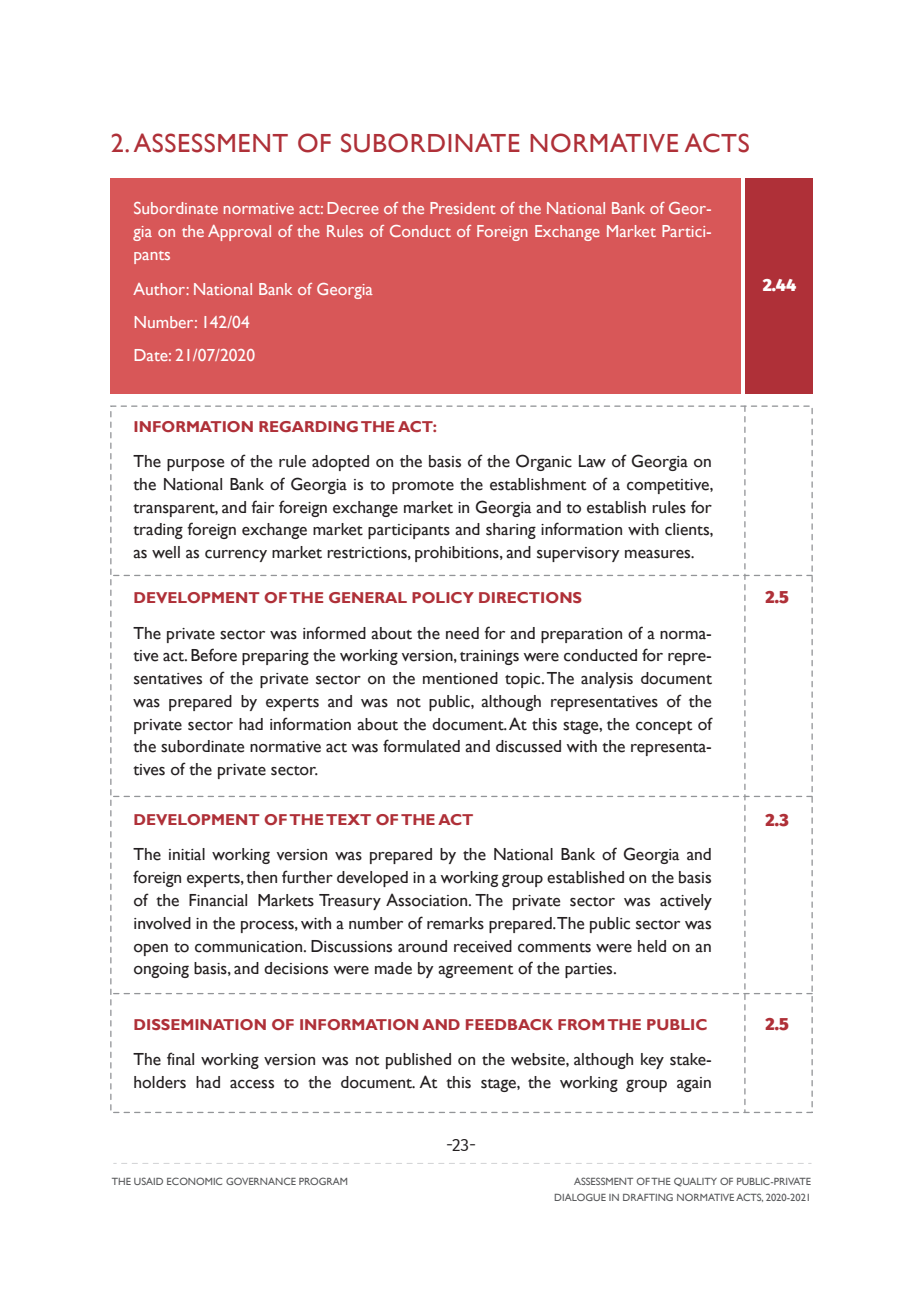
<style>
.page{position:relative;width:923px;height:1295px;background:#fff}
.page>*{position:absolute;margin:0;border:0;box-sizing:border-box;transform-origin:0 0}
.t1{font:26.25px "Gill Sans";letter-spacing:.025em;color:#af3038}
.t2{font:17.5px/22.8px "Gill Sans";color:#231f20;text-align:justify}
.t3{font:17.5px/22.8px "Gill Sans";color:#fff;text-align:justify}
.t4{font:800 17.5px "Fira GO";color:#af3038}
.t5{font:800 17.5px "Fira GO";color:#fff}
.t6{font:17.5px "Fira GO";color:#231f20}
.t7{font:700 15.75px "Gill Sans";color:#af3038}
.t8{font:10.5px/15.8px "Gill Sans";color:#57585a;text-align:right}
</style>
<div class="page">
<div style="left:111px;top:179px;width:630px;height:215px;background:#d85758"></div>
<div style="left:745px;top:179px;width:67px;height:215px;background:#af3038"></div>
<svg style="left:111px;top:406px;width:701px;height:706px"></svg>
<svg style="left:122px;top:1163px;width:689px;height:1px"></svg>
<h1 class="t1" style="left:111px;top:128px;width:640px">2. ASSESSMENT OF SUBORDINATE NORMATIVE ACTS</h1>
<p class="t3" style="left:133px;top:197px;width:580px">Subordinate normative act: Decree of the President of the National Bank of Geor&shy;gia on the Approval of the Rules of Conduct of Foreign Exchange Market Partici&shy;pants</p>
<p class="t3" style="left:133px;top:272px;width:241px;line-height:33.2px;text-align:left">Author: National Bank of Georgia<br>Number: 142/04<br>Date: 21/07/2020</p>
<p class="t5" style="left:762px;top:275px;width:35px">2.44</p>
<p class="t7" style="left:133px;top:417px;width:305px">INFORMATION REGARDING THE ACT:</p>
<p class="t2" style="left:133px;top:450px;width:581px">The purpose of the rule adopted on the basis of the Organic Law of Georgia on the National Bank of Georgia is to promote the establishment of a competitive, transparent, and fair foreign exchange market in Georgia and to establish rules for trading foreign exchange market participants and sharing information with clients, as well as currency market restrictions, prohibitions, and supervisory measures.</p>
<p class="t7" style="left:133px;top:588px;width:450px">DEVELOPMENT OF THE GENERAL POLICY DIRECTIONS</p>
<p class="t2" style="left:133px;top:622px;width:580px">The private sector was informed about the need for and preparation of a norma&shy;tive act. Before preparing the working version, trainings were conducted for repre&shy;sentatives of the private sector on the mentioned topic. The analysis document was prepared by experts and was not public, although representatives of the private sector had information about the document. At this stage, the concept of the subordinate normative act was formulated and discussed with the representa&shy;tives of the private sector.</p>
<p class="t7" style="left:133px;top:810px;width:341px">DEVELOPMENT OF THE TEXT OF THE ACT</p>
<p class="t2" style="left:133px;top:843px;width:580px">The initial working version was prepared by the National Bank of Georgia and foreign experts, then further developed in a working group established on the basis of the Financial Markets Treasury Association. The private sector was actively involved in the process, with a number of remarks prepared.The public sector was open to communication. Discussions around received comments were held on an ongoing basis, and decisions were made by agreement of the parties.</p>
<p class="t7" style="left:133px;top:1015px;width:575px">DISSEMINATION OF INFORMATION AND FEEDBACK FROM THE PUBLIC</p>
<p class="t2" style="left:133px;top:1048px;width:580px">The final working version was not published on the website, although key stake&shy;holders had access to the document. At this stage, the working group again</p>
<p class="t6" style="left:446px;top:1134px;width:32px">-23-</p>
<p class="t4" style="left:765px;top:587px;width:25px">2.5</p>
<p class="t4" style="left:765px;top:810px;width:25px">2.3</p>
<p class="t4" style="left:765px;top:1013px;width:25px">2.5</p>
<p class="t8" style="left:112px;top:1174px;width:238px">THE USAID ECONOMIC GOVERNANCE PROGRAM</p>
<p class="t8" style="left:554px;top:1174px;width:258px">ASSESSMENT OF THE QUALITY OF PUBLIC-PRIVATE<br>DIALOGUE IN DRAFTING NORMATIVE ACTS, 2020-2021</p>
</div>
